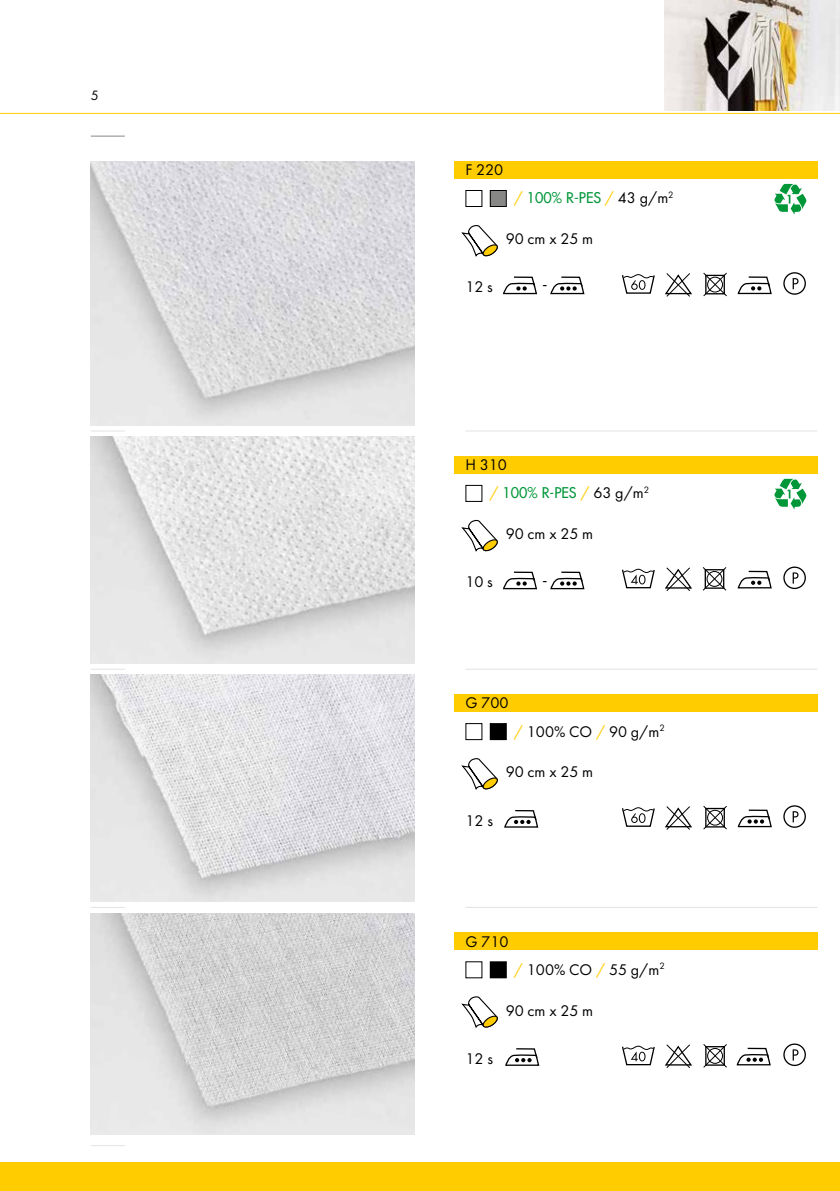
<style>
.page{position:relative;width:840px;height:1191px;background:#fff}
.page>*{position:absolute;margin:0;border:0;box-sizing:border-box;transform-origin:0 0}
.t1{font:16px "Futura Book TT";color:#000}
.t2{font:14.4px "Futura LT";color:#009739}
.t3{font:14px "Futura Book TT";color:#000}
.s1{font-family:"Futura Book TT";font-size:16px;color:#fc0}
.s2{font-family:"Futura Book TT";font-size:16px;color:#000}
.s3{color:#fc0}
</style>
<div class="page">
<hr style="left:0;top:113px;width:839px;height:1px;background:#fc0">
<img style="left:664px;top:0;width:175px;height:111px">
<hr style="left:465px;top:430px;width:351px;height:1px;background:#e3e3e3">
<hr style="left:465px;top:668px;width:351px;height:1px;background:#e3e3e3">
<hr style="left:465px;top:907px;width:351px;height:1px;background:#e3e3e3">
<hr style="left:91px;top:136px;width:34px;height:1px;background:#878786">
<hr style="left:91px;top:430px;width:34px;height:1px;background:#e3e3e3">
<hr style="left:91px;top:668px;width:34px;height:1px;background:#e3e3e3">
<hr style="left:91px;top:907px;width:34px;height:1px;background:#e3e3e3">
<hr style="left:91px;top:1145px;width:34px;height:1px;background:#e3e3e3">
<div style="left:454px;top:162px;width:362px;height:17px;background:#fc0"></div>
<div style="left:490px;top:191px;width:15px;height:15px;background:#878786"></div>
<div style="left:489px;top:190px;width:17px;height:17px;border:1px solid #000"></div>
<div style="left:465px;top:190px;width:17px;height:17px;border:1px solid #000"></div>
<svg style="left:461px;top:225px;width:37px;height:32px"></svg>
<div style="left:454px;top:456px;width:362px;height:17px;background:#fc0"></div>
<div style="left:465px;top:485px;width:17px;height:17px;border:1px solid #000"></div>
<svg style="left:461px;top:519px;width:37px;height:33px"></svg>
<svg style="left:774px;top:184px;width:31px;height:30px"></svg>
<svg style="left:774px;top:479px;width:31px;height:30px"></svg>
<div style="left:0;top:1162px;width:839px;height:29px;background:#fc0"></div>
<div style="left:454px;top:694px;width:362px;height:17px;background:#fc0"></div>
<div style="left:490px;top:724px;width:15px;height:15px;background:#000"></div>
<div style="left:489px;top:723px;width:17px;height:17px;border:1px solid #000"></div>
<div style="left:465px;top:723px;width:17px;height:17px;border:1px solid #000"></div>
<svg style="left:461px;top:758px;width:37px;height:32px"></svg>
<svg style="left:503px;top:276px;width:34px;height:19px"></svg>
<svg style="left:550px;top:276px;width:35px;height:19px"></svg>
<svg style="left:622px;top:274px;width:33px;height:20px"></svg>
<div style="left:782px;top:272px;width:23px;height:23px;border:1px solid #000;border-radius:50%"></div>
<svg style="left:792px;top:278px;width:6px;height:11px"></svg>
<svg style="left:665px;top:273px;width:26px;height:24px"></svg>
<svg style="left:703px;top:272px;width:23px;height:25px"></svg>
<svg style="left:737px;top:276px;width:35px;height:19px"></svg>
<svg style="left:503px;top:571px;width:34px;height:19px"></svg>
<svg style="left:550px;top:571px;width:35px;height:19px"></svg>
<svg style="left:622px;top:568px;width:33px;height:21px"></svg>
<div style="left:782px;top:566px;width:23px;height:23px;border:1px solid #000;border-radius:50%"></div>
<svg style="left:792px;top:572px;width:6px;height:11px"></svg>
<svg style="left:665px;top:567px;width:26px;height:24px"></svg>
<svg style="left:702px;top:567px;width:24px;height:24px"></svg>
<svg style="left:737px;top:570px;width:35px;height:19px"></svg>
<svg style="left:622px;top:807px;width:33px;height:20px"></svg>
<div style="left:782px;top:805px;width:23px;height:23px;border:1px solid #000;border-radius:50%"></div>
<svg style="left:792px;top:811px;width:6px;height:11px"></svg>
<svg style="left:665px;top:806px;width:26px;height:24px"></svg>
<svg style="left:703px;top:806px;width:23px;height:23px"></svg>
<svg style="left:737px;top:809px;width:35px;height:19px"></svg>
<svg style="left:504px;top:810px;width:35px;height:18px"></svg>
<div style="left:454px;top:933px;width:362px;height:17px;background:#fc0"></div>
<div style="left:490px;top:962px;width:15px;height:15px;background:#000"></div>
<div style="left:489px;top:961px;width:17px;height:17px;border:1px solid #000"></div>
<svg style="left:461px;top:996px;width:37px;height:32px"></svg>
<svg style="left:622px;top:1045px;width:33px;height:21px"></svg>
<div style="left:782px;top:1043px;width:23px;height:23px;border:1px solid #000;border-radius:50%"></div>
<svg style="left:792px;top:1049px;width:6px;height:11px"></svg>
<svg style="left:665px;top:1044px;width:26px;height:24px"></svg>
<svg style="left:703px;top:1044px;width:23px;height:24px"></svg>
<svg style="left:736px;top:1047px;width:35px;height:19px"></svg>
<svg style="left:505px;top:1048px;width:35px;height:18px"></svg>
<img style="left:91px;top:675px;width:323px;height:226px">
<img style="left:91px;top:437px;width:323px;height:226px">
<img style="left:91px;top:162px;width:323px;height:263px">
<img style="left:91px;top:913px;width:323px;height:221px">
<p class="t3" style="left:91px;top:87px;width:9px">5</p>
<p class="t1" style="left:465px;top:160px;width:39px">F 220</p>
<p class="t2" style="left:513px;top:189px;width:161px"><span class="s1">/</span> 100% R-PES <span class="s1">/</span> <span class="s2">43 g/m</span><sup>2</sup></p>
<p class="t1" style="left:505px;top:229px;width:89px">90 cm x 25 m</p>
<p class="t1" style="left:465px;top:277px;width:29px">12 s</p>
<p class="t1" style="left:542px;top:275px;width:6px">-</p>
<p class="t1" style="left:465px;top:455px;width:43px">H 310</p>
<p class="t2" style="left:489px;top:483px;width:161px"><span class="s1">/</span> 100% R-PES <span class="s1">/</span> <span class="s2">63 g/m</span><sup>2</sup></p>
<p class="t1" style="left:505px;top:524px;width:89px">90 cm x 25 m</p>
<p class="t1" style="left:465px;top:572px;width:29px">10 s</p>
<p class="t1" style="left:542px;top:569px;width:6px">-</p>
<p class="t1" style="left:465px;top:693px;width:45px">G 700</p>
<p class="t1" style="left:513px;top:721px;width:152px"><span class="s3">/</span> 100% CO <span class="s3">/</span> 90 g/m<sup>2</sup></p>
<p class="t1" style="left:505px;top:762px;width:89px">90 cm x 25 m</p>
<p class="t1" style="left:465px;top:811px;width:29px">12 s</p>
<p class="t1" style="left:465px;top:931px;width:45px">G 710</p>
<p class="t1" style="left:513px;top:960px;width:152px"><span class="s3">/</span> 100% CO <span class="s3">/</span> 55 g/m<sup>2</sup></p>
<p class="t1" style="left:505px;top:1000px;width:89px">90 cm x 25 m</p>
<p class="t1" style="left:465px;top:1049px;width:29px">12 s</p>
</div>
